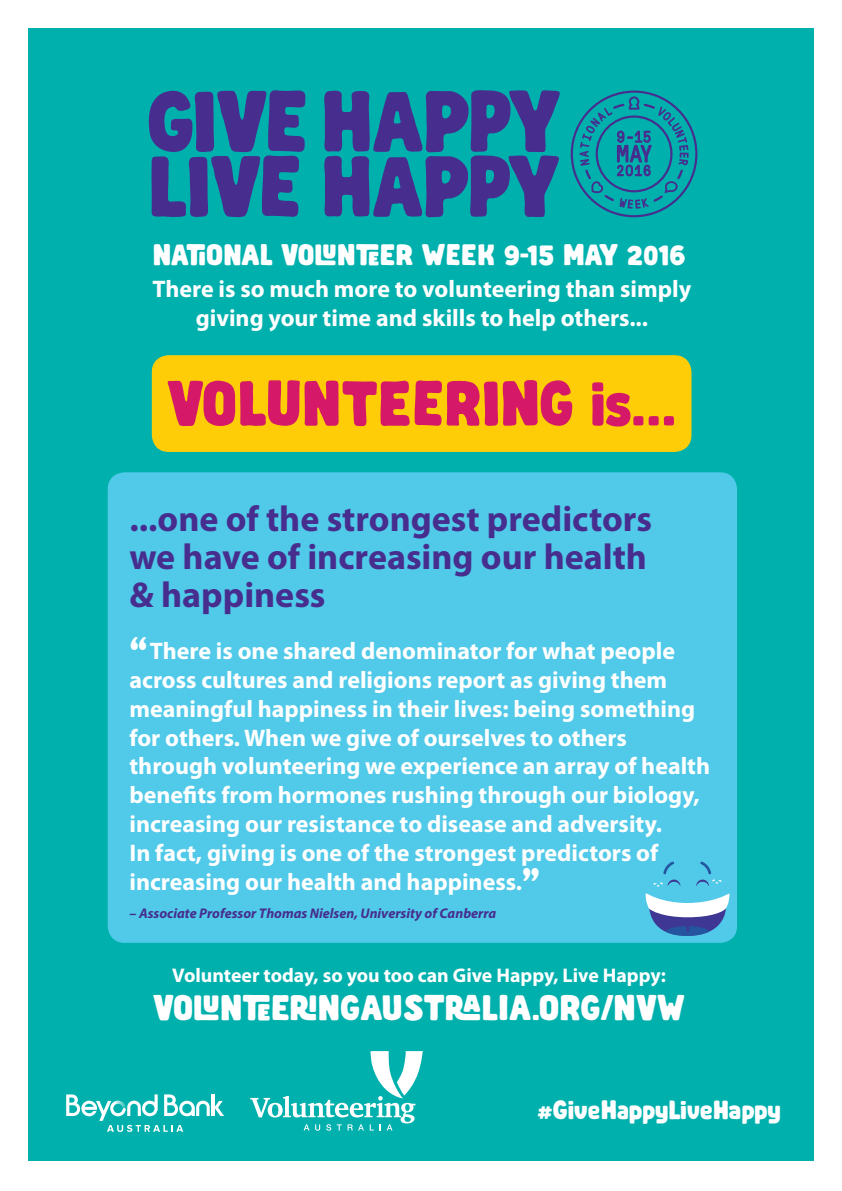
<style>
.page{position:relative;width:842px;height:1191px;background:#fff}
.page>*{position:absolute;margin:0;border:0;box-sizing:border-box;transform-origin:0 0}
.t1{font:60px "Abraham";letter-spacing:-.01em;color:#d51867}
.t2{font:700 36px/38px "Myriad Pro";color:#462d8e}
.t3{font:33.9px "Abraham";letter-spacing:-.02em;color:#fff}
.t4{font:28.3px "Abraham";letter-spacing:-.01em;color:#fff}
.t5{font:25.5px "Abraham";color:#fff}
.t6{font:700 24px/28.8px "Myriad Pro";color:#fff;text-align:center}
.t7{font:700 19.8px "Myriad Pro";color:#fff}
.t8{font:italic 700 14px "Myriad Pro";color:#462d8e}
.s1{font-family:"Cooper";font-weight:900;font-size:32px}
</style>
<div class="page">
<div style="left:28px;top:28px;width:786px;height:1132px;background:#00b0ad"></div>
<svg style="left:250px;top:1051px;width:173px;height:79px"></svg>
<svg style="left:66px;top:1094px;width:158px;height:37px"></svg>
<div style="left:152px;top:355px;width:539px;height:97px;background:#fecd08;border-radius:17px"></div>
<div style="left:108px;top:472px;width:629px;height:471px;background:#51c9e8;border-radius:17px"></div>
<svg style="left:645px;top:893px;width:84px;height:43px"></svg>
<svg style="left:653px;top:861px;width:27px;height:25px"></svg>
<svg style="left:696px;top:861px;width:25px;height:25px"></svg>
<svg style="left:148px;top:90px;width:412px;height:127px;fill:#462d8e"></svg>
<svg style="left:571px;top:91px;width:126px;height:126px"></svg>
<p class="t4" style="left:152px;top:238px;width:535px">NATIONAL VOLUNTEER WEEK 9-15 MAY 2016</p>
<p class="t6" style="left:153px;top:274px;width:540px">There is so much more to volunteering than simply giving your time and skills to help others...</p>
<h1 class="t1" style="left:167px;top:367px;width:511px">VOLUNTEERING is...</h1>
<h2 class="t2" style="left:129px;top:500px;width:524px">...one of the strongest predictors we have of increasing our health &amp; happiness</h2>
<p class="t6" style="left:129px;top:637px;width:582px;text-align:left"><span class="s1">“</span>There is one shared denominator for what people across cultures and religions report as giving them meaningful happiness in their lives: being something for others. When we give of ourselves to others through volunteering we experience an array of health benefits from hormones rushing through our biology, increasing our resistance to disease and adversity.<br>In fact, giving is one of the strongest predictors of increasing our health and happiness.<span class="s1">”</span></p>
<p class="t8" style="left:129px;top:904px;width:368px">– Associate Professor Thomas Nielsen, University of Canberra</p>
<p class="t7" style="left:172px;top:964px;width:495px">Volunteer today, so you too can Give Happy, Live Happy:</p>
<h3 class="t3" style="left:153px;top:986px;width:533px">VOLUNTEERINGAUSTRALIA.ORG/NVW</h3>
<p class="t5" style="left:537px;top:1094px;width:245px">#GiveHappyLiveHappy</p>
</div>
